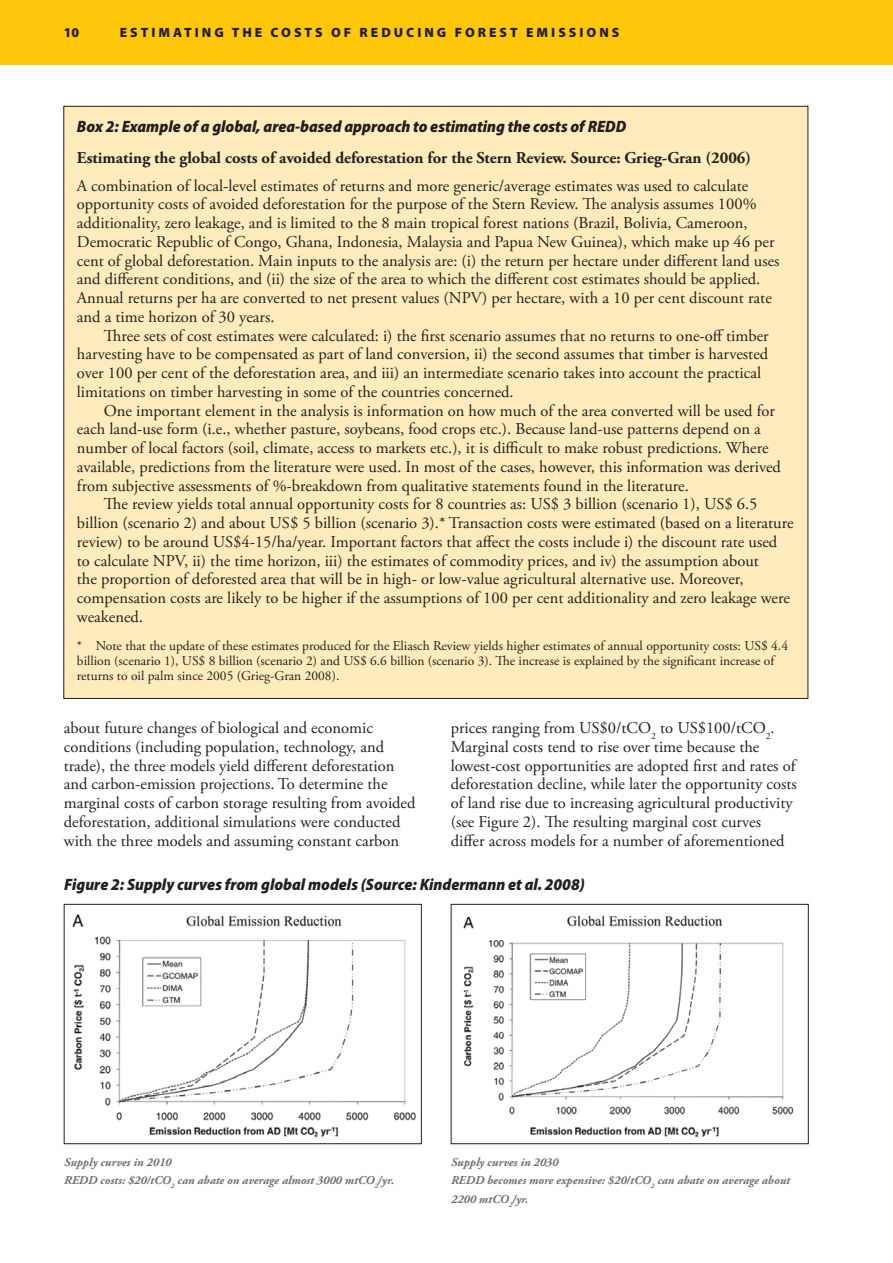
<style>
.page{position:relative;width:893px;height:1263px;background:#fff}
.page>*{position:absolute;margin:0;border:0;box-sizing:border-box;transform-origin:0 0}
.t1{font:16.5px/18.8px "Adobe Garamond Pro";color:#231f20}
.t2{font:italic 900 semi-condensed 16.5px "Myriad Pro";color:#231f20}
.t3{font:700 16.5px "Adobe Garamond Pro";color:#231f20}
.t4{font:13.5px/15px "Adobe Garamond Pro";color:#231f20}
.t5{font:900 13.5px "Myriad Pro";letter-spacing:.22em;color:#231f20}
.t6{font:italic 700 12px/18.8px "Adobe Garamond Pro";color:#6d6f71}
</style>
<div class="page">
<div style="left:0;top:0;width:893px;height:65px;background:#ffc709"></div>
<div style="left:64px;top:106px;width:744px;height:592px;background:#ffebbb"></div>
<img style="left:72px;top:914px;width:345px;height:224px">
<div style="left:64px;top:904px;width:358px;height:240px;border:1px solid #231f20"></div>
<img style="left:463px;top:915px;width:331px;height:223px">
<div style="left:451px;top:904px;width:358px;height:240px;border:1px solid #231f20"></div>
<p class="t5" style="left:64px;top:24px;width:17px">10</p>
<p class="t5" style="left:120px;top:24px;width:501px">ESTIMATING THE COSTS OF REDUCING FOREST EMISSIONS</p>
<p class="t2" style="left:77px;top:115px;width:551px">Box 2: Example of a global, area-based approach to estimating the costs of REDD</p>
<p class="t3" style="left:77px;top:148px;width:676px">Estimating the global costs of avoided deforestation for the Stern Review. Source: Grieg-Gran (2006)</p>
<p class="t1" style="left:77px;top:177px;width:704px">A combination of local-level estimates of returns and more generic/average estimates was used to calculate opportunity costs of avoided deforestation for the purpose of the Stern Review. The analysis assumes 100% additionality, zero leakage, and is limited to the 8 main tropical forest nations (Brazil, Bolivia, Cameroon, Democratic Republic of Congo, Ghana, Indonesia, Malaysia and Papua New Guinea), which make up 46 per cent of global deforestation. Main inputs to the analysis are: (i) the return per hectare under different land uses and different conditions, and (ii) the size of the area to which the different cost estimates should be applied.<br>Annual returns per ha are converted to net present values (NPV) per hectare, with a 10 per cent discount rate and a time horizon of 30 years.</p>
<p class="t1" style="left:77px;top:326px;width:693px;text-indent:27px">Three sets of cost estimates were calculated: i) the first scenario assumes that no returns to one-off timber harvesting have to be compensated as part of land conversion, ii) the second assumes that timber is harvested over 100 per cent of the deforestation area, and iii) an intermediate scenario takes into account the practical limitations on timber harvesting in some of the countries concerned.</p>
<p class="t1" style="left:77px;top:401px;width:705px;text-indent:27px">One important element in the analysis is information on how much of the area converted will be used for each land-use form (i.e., whether pasture, soybeans, food crops etc.). Because land-use patterns depend on a number of local factors (soil, climate, access to markets etc.), it is difficult to make robust predictions. Where available, predictions from the literature were used. In most of the cases, however, this information was derived from subjective assessments of %-breakdown from qualitative statements found in the literature.</p>
<p class="t1" style="left:77px;top:495px;width:718px;text-indent:27px">The review yields total annual opportunity costs for 8 countries as: US$ 3 billion (scenario 1), US$ 6.5 billion (scenario 2) and about US$ 5 billion (scenario 3).* Transaction costs were estimated (based on a literature review) to be around US$4-15/ha/year. Important factors that affect the costs include i) the discount rate used to calculate NPV, ii) the time horizon, iii) the estimates of commodity prices, and iv) the assumption about<br>the proportion of deforested area that will be in high- or low-value agricultural alternative use. Moreover, compensation costs are likely to be higher if the assumptions of 100 per cent additionality and zero leakage were weakened.</p>
<p class="t4" style="left:77px;top:638px;width:713px">* Note that the update of these estimates produced for the Eliasch Review yields higher estimates of annual opportunity costs: US$ 4.4 billion (scenario 1), US$ 8 billion (scenario 2) and US$ 6.6 billion (scenario 3). The increase is explained by the significant increase of returns to oil palm since 2005 (Grieg-Gran 2008).</p>
<p class="t1" style="left:451px;top:719px;width:348px">prices ranging from US$0/tCO<sub>2</sub> to US$100/tCO<sub>2</sub>.<br>Marginal costs tend to rise over time because the lowest-cost opportunities are adopted first and rates of deforestation decline, while later the opportunity costs of land rise due to increasing agricultural productivity (see Figure 2). The resulting marginal cost curves differ across models for a number of aforementioned</p>
<p class="t2" style="left:64px;top:873px;width:522px">Figure 2: Supply curves from global models (Source: Kindermann et al. 2008)</p>
<p class="t1" style="left:64px;top:719px;width:353px">about future changes of biological and economic conditions (including population, technology, and trade), the three models yield different deforestation and carbon-emission projections. To determine the marginal costs of carbon storage resulting from avoided deforestation, additional simulations were conducted with the three models and assuming constant carbon</p>
<p class="t6" style="left:64px;top:1153px;width:331px">Supply curves in 2010<br>REDD costs: $20/tCO<sub>2</sub> can abate on average almost 3000 mtCO<sub>2</sub>/yr.</p>
<p class="t6" style="left:451px;top:1153px;width:340px">Supply curves in 2030<br>REDD becomes more expensive: $20/tCO<sub>2</sub> can abate on average about<br>2200 mtCO<sub>2</sub>/yr.</p>
</div>
